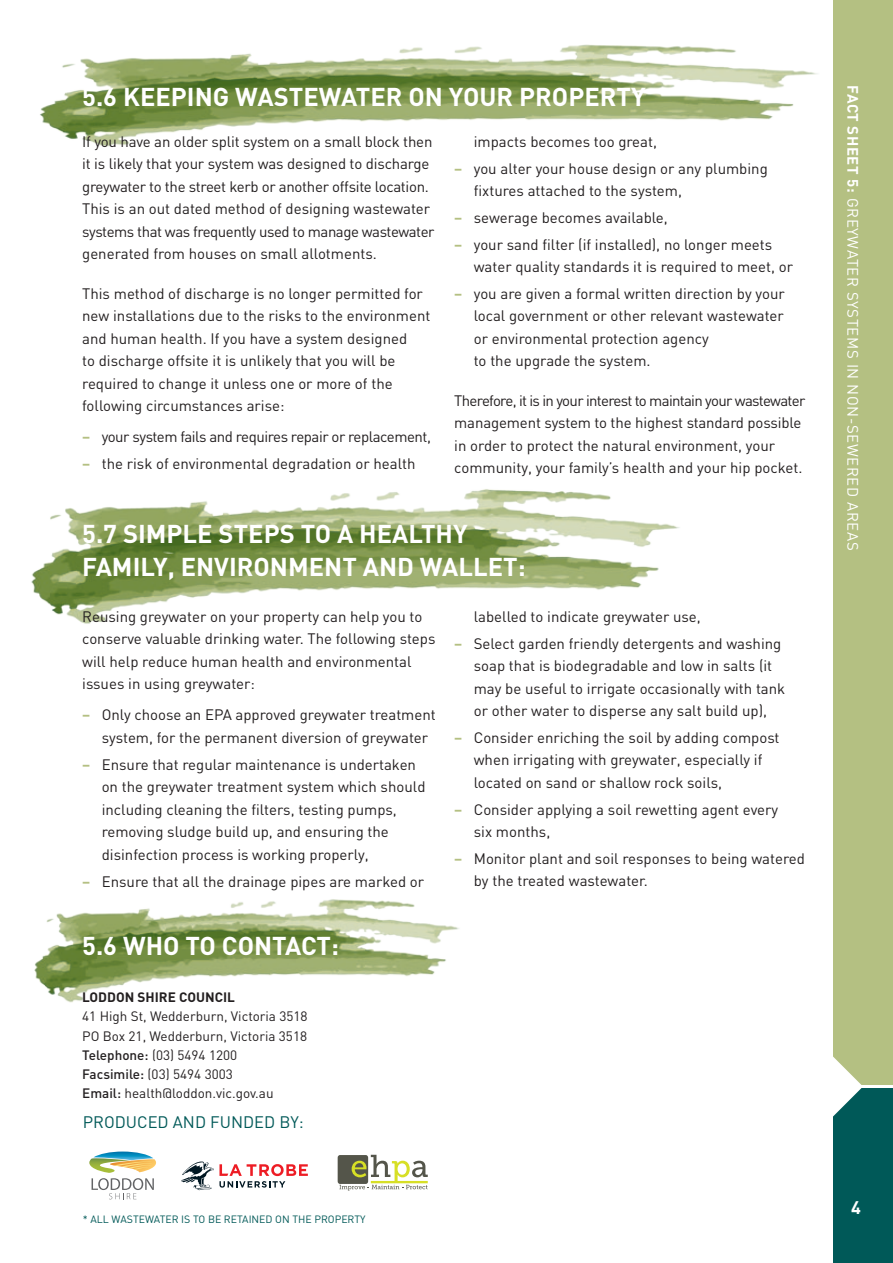
<style>
.page{position:relative;width:893px;height:1263px;background:#fff}
.page>*{position:absolute;margin:0;border:0;box-sizing:border-box;transform-origin:0 0}
.t1{font:700 25.5px/33px "DIN";color:#fff}
.t2{font:700 18px "DIN";color:#fff}
.t3{font:16.5px "DIN";color:#005958}
.t4{font:15px/22.5px "DIN";color:#231f20}
.t5{font:15px "DIN";letter-spacing:-.03em;color:#231f20}
.t6{font:15px "DIN";letter-spacing:.04em;color:#fff}
.t7{font:13.5px/19.2px "DIN";color:#231f20}
.t8{font:700 13.5px "DIN";color:#231f20}
.t9{font:10.5px "DIN";color:#005958}
.s1{font-weight:700;color:#b4c082}
.s2{font-weight:500}
.s3{font-weight:700}
</style>
<div class="page">
<div style="left:833px;top:0;width:60px;height:1084px;background:#b4c082"></div>
<div style="left:833px;top:1089px;width:60px;height:174px;background:#005958"></div>
<svg style="left:833px;top:1056px;width:29px;height:61px"></svg>
<img style="left:40px;top:44px;width:777px;height:103px">
<img style="left:31px;top:489px;width:649px;height:135px">
<svg style="left:89px;top:1151px;width:67px;height:48px"></svg>
<div style="left:338px;top:1155px;width:30px;height:29px;background:#54554a;border-radius:3px"></div>
<svg style="left:339px;top:1155px;width:89px;height:35px"></svg>
<svg style="left:181px;top:1161px;width:127px;height:29px"></svg>
<img style="left:34px;top:899px;width:425px;height:104px">
<h1 class="t1" style="left:82px;top:79px;width:565px">5.6 KEEPING WASTEWATER ON YOUR PROPERTY</h1>
<p class="t4" style="left:82px;top:130px;width:354px">If you have an older split system on a small block then it is likely that your system was designed to discharge greywater to the street kerb or another offsite location.<br>This is an out dated method of designing wastewater systems that was frequently used to manage wastewater generated from houses on small allotments.</p>
<p class="t4" style="left:82px;top:282px;width:350px">This method of discharge is no longer permitted for new installations due to the risks to the environment and human health. If you have a system designed<br>to discharge offsite it is unlikely that you will be required to change it unless one or more of the following circumstances arise:</p>
<p class="t5" style="left:82px;top:428px;width:350px"><span class="s1">–</span> your system fails and requires repair or replacement,</p>
<p class="t4" style="left:82px;top:452px;width:335px"><span class="s1">–</span> the risk of environmental degradation or health</p>
<p class="t4" style="left:474px;top:130px;width:185px">impacts becomes too great,</p>
<p class="t4" style="left:474px;top:157px;width:296px;text-indent:-20px"><span class="s1">–</span> you alter your house design or any plumbing fixtures attached to the system,</p>
<p class="t4" style="left:454px;top:206px;width:215px"><span class="s1">–</span> sewerage becomes available,</p>
<p class="t4" style="left:474px;top:233px;width:321px;text-indent:-20px"><span class="s1">–</span> your sand filter (if installed), no longer meets water quality standards it is required to meet, or</p>
<p class="t4" style="left:474px;top:282px;width:312px;text-indent:-20px"><span class="s1">–</span> you are given a formal written direction by your local government or other relevant wastewater or environmental protection agency<br>to the upgrade the system.</p>
<p class="t4" style="left:454px;top:389px;width:353px">Therefore, it is in your interest to maintain your wastewater management system to the highest standard possible in order to protect the natural environment, your community, your family’s health and your hip pocket.</p>
<h1 class="t1" style="left:82px;top:516px;width:445px">5.7 SIMPLE STEPS TO A HEALTHY<br>FAM ILY, ENVIRONM ENT AND WALLET:</h1>
<p class="t4" style="left:82px;top:605px;width:355px">Reusing greywater on your property can help you to conserve valuable drinking water. The following steps will help reduce human health and environmental issues in using greywater:</p>
<p class="t4" style="left:102px;top:703px;width:336px;text-indent:-20px"><span class="s1">–</span> O nly choose an E PA approved greywater treatment system, for the permanent diversion of greywater</p>
<p class="t4" style="left:102px;top:753px;width:325px;text-indent:-20px"><span class="s1">–</span> Ensure that regular maintenance is undertaken on the greywater treatment system which should including cleaning the filters, testing pumps, removing sludge build up, and ensuring the disinfection process is working properly,</p>
<p class="t4" style="left:82px;top:869px;width:344px"><span class="s1">–</span> Ensure that all the drainage pipes are marked or</p>
<h1 class="t1" style="left:82px;top:928px;width:258px">5.6 WHO TO CONTACT:</h1>
<p class="t8" style="left:82px;top:988px;width:10px">LODDON</p>
<p class="t8" style="left:138px;top:988px;width:17px">SHIRE</p>
<p class="t8" style="left:179px;top:988px;width:9px">COUNCIL</p>
<p class="t7" style="left:82px;top:1006px;width:227px">41 High St, Wedderburn, Victoria 3518<br>PO Box 21, Wedderburn, Victoria 3518<br><span class="s2">Telephone:</span> (03) 5494 1200<br><span class="s2">Facsimile:</span> (03) 5494 3003<br><span class="s2">Email:</span> health@loddon.vic.gov.au</p>
<p class="t3" style="left:83px;top:1111px;width:22px">PRODU</p>
<p class="t3" style="left:137px;top:1111px;width:48px">CED AND</p>
<p class="t3" style="left:210px;top:1111px;width:22px">FUNDED</p>
<p class="t3" style="left:279px;top:1111px;width:26px">BY:</p>
<p class="t4" style="left:474px;top:605px;width:229px">labelled to indicate greywater use,</p>
<p class="t4" style="left:474px;top:632px;width:313px;text-indent:-20px"><span class="s1">–</span> Select garden friendly detergents and washing soap that is biodegradable and low in salts (it may be useful to irrigate occasionally with tank or other water to disperse any salt build up),</p>
<p class="t4" style="left:474px;top:726px;width:307px;text-indent:-20px"><span class="s1">–</span> Consider enriching the soil by adding compost when irrigating with greywater, especially if located on sand or shallow rock soils,</p>
<p class="t4" style="left:474px;top:798px;width:306px;text-indent:-20px"><span class="s1">–</span> Consider applying a soil rewetting agent every six months,</p>
<p class="t4" style="left:474px;top:847px;width:333px;text-indent:-20px"><span class="s1">–</span> M onitor plant and soil responses to being watered by the treated wastewater.</p>
<p class="t9" style="left:83px;top:1212px;width:58px">* All WASTEWATER</p>
<p class="t9" style="left:181px;top:1212px;width:50px">IS TO BE RETAINED</p>
<p class="t9" style="left:275px;top:1212px;width:73px">ON THE PROPERTY</p>
<p class="t6" style="left:862px;top:85px;width:465px;rotate:90deg"><span class="s3">FACT SHEET 5:</span> Greywater Systems in N on-Sewered Areas</p>
<p class="t2" style="left:851px;top:1196px;width:11px">4</p>
</div>
